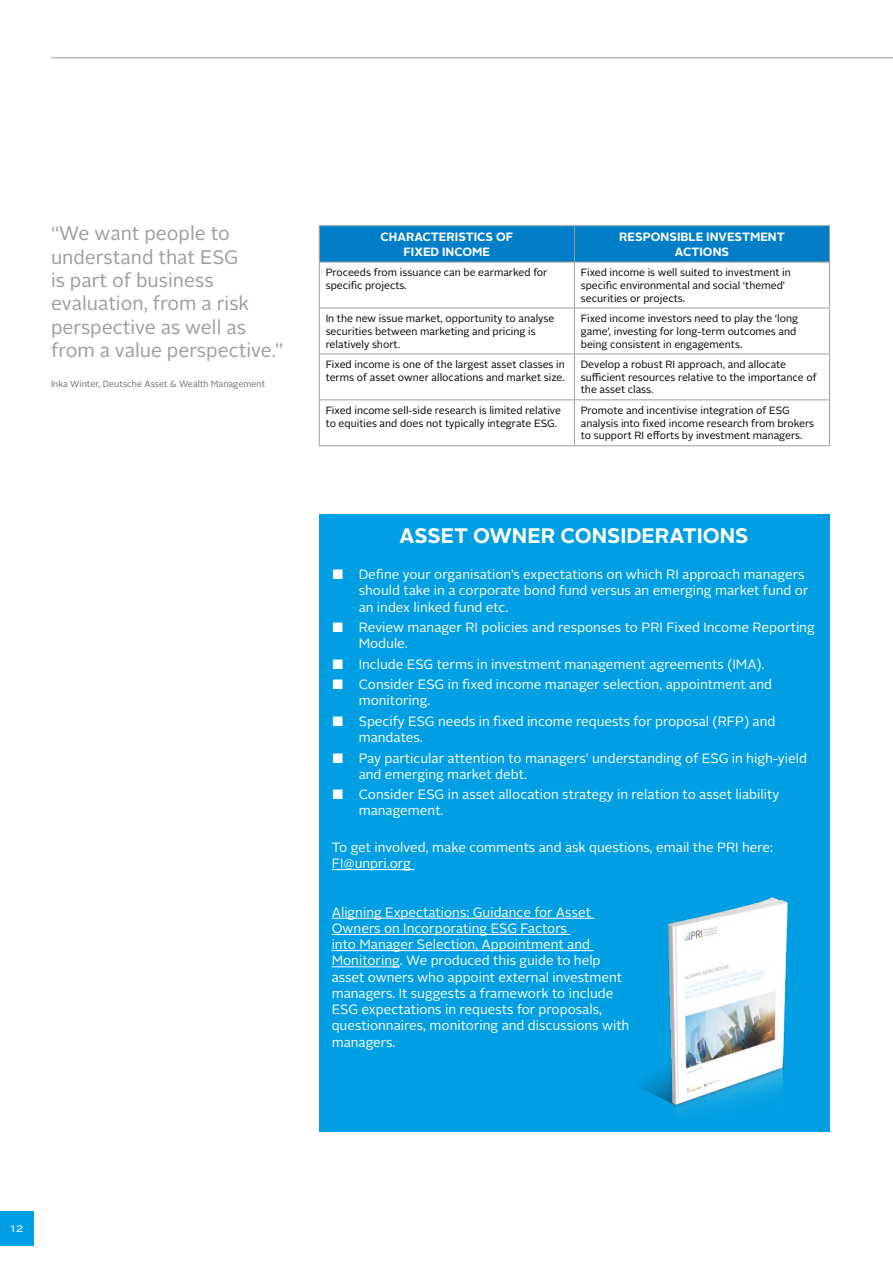
<style>
.page{position:relative;width:893px;height:1263px;background:#fff}
.page>*{position:absolute;margin:0;border:0;box-sizing:border-box;transform-origin:0 0}
.t1{font:700 21px "Alright Sans";color:#fff}
.t2{font:19.5px/23.4px "Alright Sans";color:#9d9d9c}
.t3{font:13.5px/16.2px "Alright Sans";color:#fff}
.t4{font:700 12px/14.4px "Alright Sans";color:#fff;text-align:center}
.t5{font:12px "Alright Sans";color:#fff}
.t6{font:10.5px/12.6px "Alright Sans";color:#000}
.t7{font:9px "Alright Sans";color:#706f6f}
</style>
<div class="page">
<hr style="left:51px;top:57px;width:842px;height:1px;background:#9d9d9c">
<div style="left:0;top:1212px;width:34px;height:34px;background:#009fe3"></div>
<div style="left:320px;top:226px;width:509px;height:36px;background:#007ec7"></div>
<hr style="left:319px;top:225px;width:255px;height:1px;background:#9d9d9c">
<hr style="left:319px;top:226px;width:1px;height:36px;background:#9d9d9c">
<hr style="left:574px;top:225px;width:256px;height:1px;background:#9d9d9c">
<hr style="left:574px;top:226px;width:1px;height:36px;background:#9d9d9c">
<hr style="left:829px;top:226px;width:1px;height:36px;background:#9d9d9c">
<hr style="left:319px;top:262px;width:255px;height:1px;background:#9d9d9c">
<hr style="left:319px;top:262px;width:1px;height:46px;background:#9d9d9c">
<hr style="left:574px;top:262px;width:256px;height:1px;background:#9d9d9c">
<hr style="left:574px;top:262px;width:1px;height:46px;background:#9d9d9c">
<hr style="left:829px;top:262px;width:1px;height:46px;background:#9d9d9c">
<hr style="left:319px;top:308px;width:255px;height:1px;background:#9d9d9c">
<hr style="left:319px;top:308px;width:1px;height:46px;background:#9d9d9c">
<hr style="left:574px;top:308px;width:256px;height:1px;background:#9d9d9c">
<hr style="left:574px;top:308px;width:1px;height:46px;background:#9d9d9c">
<hr style="left:829px;top:308px;width:1px;height:46px;background:#9d9d9c">
<hr style="left:319px;top:354px;width:255px;height:1px;background:#9d9d9c">
<hr style="left:319px;top:354px;width:1px;height:45px;background:#9d9d9c">
<hr style="left:574px;top:354px;width:256px;height:1px;background:#9d9d9c">
<hr style="left:574px;top:354px;width:1px;height:45px;background:#9d9d9c">
<hr style="left:829px;top:354px;width:1px;height:45px;background:#9d9d9c">
<hr style="left:319px;top:399px;width:255px;height:1px;background:#9d9d9c">
<hr style="left:319px;top:400px;width:1px;height:45px;background:#9d9d9c">
<hr style="left:574px;top:399px;width:256px;height:1px;background:#9d9d9c">
<hr style="left:574px;top:400px;width:1px;height:45px;background:#9d9d9c">
<hr style="left:829px;top:400px;width:1px;height:45px;background:#9d9d9c">
<hr style="left:319px;top:445px;width:255px;height:1px;background:#9d9d9c">
<hr style="left:574px;top:445px;width:256px;height:1px;background:#9d9d9c">
<div style="left:319px;top:514px;width:510px;height:618px;background:#009fe3"></div>
<hr style="left:332px;top:869px;width:82px;height:1px;background:#fff">
<hr style="left:332px;top:918px;width:262px;height:1px;background:#fff">
<hr style="left:332px;top:934px;width:238px;height:1px;background:#fff">
<hr style="left:332px;top:950px;width:261px;height:1px;background:#fff">
<hr style="left:332px;top:966px;width:68px;height:1px;background:#fff">
<img style="left:638px;top:897px;width:150px;height:216px">
<h2 class="t2" style="left:51px;top:222px;width:234px">“We want people to understand that ESG<br>is part of business evaluation, from a risk perspective as well as from a value perspective.”</h2>
<p class="t7" style="left:51px;top:378px;width:216px">Inka Winter, Deutsche Asset &amp; Wealth Management</p>
<p class="t4" style="left:380px;top:230px;width:134px">CHARACTERISTICS OF<br>FIXED INCOME</p>
<p class="t4" style="left:619px;top:230px;width:167px">RESPONSIBLE INVESTMENT<br>ACTIONS</p>
<p class="t6" style="left:326px;top:267px;width:223px">Proceeds from issuance can be earmarked for specific projects.</p>
<p class="t6" style="left:581px;top:267px;width:211px">Fixed income is well suited to investment in specific environmental and social ‘themed’ securities or projects.</p>
<p class="t6" style="left:326px;top:313px;width:230px">In the new issue market, opportunity to analyse securities between marketing and pricing is relatively short.</p>
<p class="t6" style="left:581px;top:313px;width:219px">Fixed income investors need to play the ‘long game’, investing for long-term outcomes and being consistent in engagements.</p>
<p class="t6" style="left:326px;top:358px;width:241px">Fixed income is one of the largest asset classes in terms of asset owner allocations and market size.</p>
<p class="t6" style="left:581px;top:358px;width:237px">Develop a robust RI approach, and allocate sufficient resources relative to the importance of the asset class.</p>
<p class="t6" style="left:326px;top:404px;width:237px">Fixed income sell-side research is limited relative to equities and does not typically integrate ESG.</p>
<p class="t6" style="left:581px;top:404px;width:235px">Promote and incentivise integration of ESG analysis into fixed income research from brokers to support RI efforts by investment managers.</p>
<h1 class="t1" style="left:400px;top:521px;width:350px">ASSET OWNER CONSIDERATIONS</h1>
<p class="t3" style="left:359px;top:567px;width:451px;text-indent:-27px">■ Define your organisation’s expectations on which RI approach managers should take in a corporate bond fund versus an emerging market fund or an index linked fund etc.</p>
<p class="t3" style="left:359px;top:619px;width:458px;text-indent:-27px">■ Review manager RI policies and responses to PRI Fixed Income Reporting<br>Module.</p>
<p class="t3" style="left:332px;top:656px;width:434px">■ Include ESG terms in investment management agreements (IMA).</p>
<p class="t3" style="left:359px;top:677px;width:415px;text-indent:-27px">■ Consider ESG in fixed income manager selection, appointment and monitoring.</p>
<p class="t3" style="left:359px;top:713px;width:418px;text-indent:-27px">■ Specify ESG needs in fixed income requests for proposal (RFP) and mandates.</p>
<p class="t3" style="left:359px;top:750px;width:450px;text-indent:-27px">■ Pay particular attention to managers’ understanding of ESG in high-yield and emerging market debt.</p>
<p class="t3" style="left:359px;top:787px;width:422px;text-indent:-27px">■ Consider ESG in asset allocation strategy in relation to asset liability management.</p>
<p class="t3" style="left:332px;top:839px;width:443px">To get involved, make comments and ask questions, email the PRI here:<br>FI@unpri.org</p>
<p class="t3" style="left:332px;top:904px;width:299px">Aligning Expectations: Guidance for Asset Owners on Incorporating ESG Factors<br>into Manager Selection, Appointment and Monitoring. We produced this guide to help asset owners who appoint external investment managers. It suggests a framework to include ESG expectations in requests for proposals, questionnaires, monitoring and discussions with managers.</p>
<p class="t5" style="left:11px;top:1220px;width:14px">12</p>
</div>
